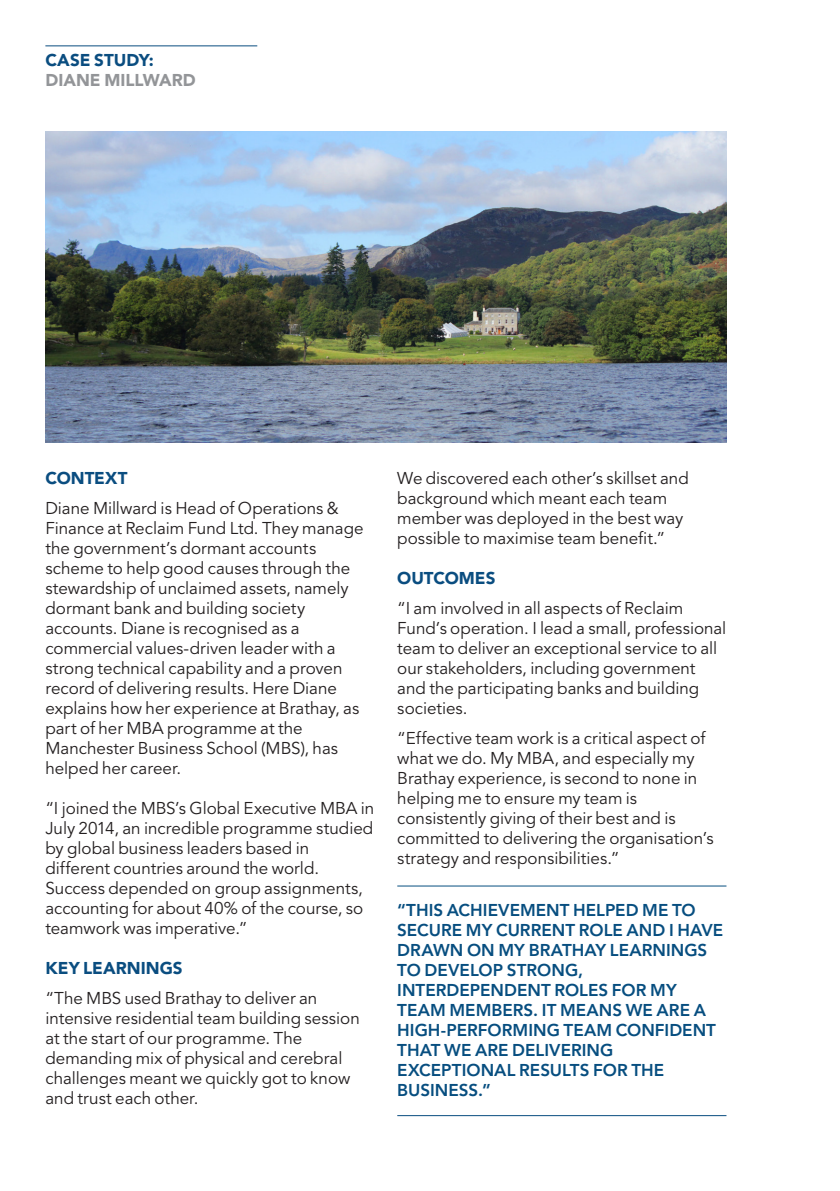
<style>
.page{position:relative;width:840px;height:1191px;background:#fff}
.page>*{position:absolute;margin:0;border:0;box-sizing:border-box;transform-origin:0 0}
.BODY_COPY___FULL_SPA{font:17px/20px "Avenir LT Std";color:#231f20}
.BODY_SUB_HEADING{font:17px/20px "Avenir LT Std";color:#231f20}
.QUOTATION{font:800 17px/20px "Avenir LT Std";color:#074e80}
.BODY_COPY{font:17px/20px "Avenir LT Std";color:#231f20}
.BODY_SUB_HEADING-2{font:900 17px "Avenir LT Std";color:#0a4d80}
.t1{font:900 17px "Avenir LT Std";color:#939598}
.BODY_COPY-2{font:900 17px "Avenir LT Std";letter-spacing:-.005em;color:#0a4d80}
</style>
<div class="page">
<img style="left:45px;top:131px;width:681px;height:312px">
<hr style="left:45px;top:45px;width:212px;height:1px;background:#0a4d80">
<hr style="left:397px;top:885px;width:329px;height:1px;background:#074e80">
<hr style="left:397px;top:1115px;width:329px;height:1px;background:#0a4d80">
<p class="BODY_SUB_HEADING-2" style="left:45px;top:50px;width:110px">CASE STUDY:</p>
<p class="t1" style="left:45px;top:70px;width:152px">DIANE MILLWARD</p>
<p class="BODY_SUB_HEADING-2" style="left:45px;top:468px;width:84px">CONTEXT</p>
<p class="BODY_COPY___FULL_SPA" style="left:45px;top:499px;width:319px">Diane Millward is Head of Operations &amp; Finance at Reclaim Fund Ltd. They manage the government’s dormant accounts scheme to help good causes through the stewardship of unclaimed assets, namely dormant bank and building society accounts. Diane is recognised as a commercial values-driven leader with a strong technical capability and a proven record of delivering results. Here Diane explains how her experience at Brathay, as part of her MBA programme at the Manchester Business School (MBS), has helped her career.</p>
<p class="BODY_COPY___FULL_SPA" style="left:45px;top:799px;width:330px">“I joined the MBS’s Global Executive MBA in July 2014, an incredible programme studied by global business leaders based in different countries around the world.<br>Success depended on group assignments, accounting for about 40% of the course, so teamwork was imperative.”</p>
<p class="BODY_SUB_HEADING-2" style="left:45px;top:958px;width:139px">KEY LEARNINGS</p>
<p class="BODY_SUB_HEADING" style="left:45px;top:989px;width:316px">“The MBS used Brathay to deliver an intensive residential team building session at the start of our programme. The demanding mix of physical and cerebral challenges meant we quickly got to know and trust each other.</p>
<p class="BODY_SUB_HEADING" style="left:397px;top:469px;width:293px">We discovered each other’s skillset and background which meant each team member was deployed in the best way possible to maximise team benefit.”</p>
<p class="BODY_COPY-2" style="left:397px;top:568px;width:100px">OUTCOMES</p>
<p class="BODY_COPY" style="left:397px;top:599px;width:330px">“I am involved in all aspects of Reclaim Fund’s operation. I lead a small, professional team to deliver an exceptional service to all our stakeholders, including government and the participating banks and building societies.</p>
<p class="BODY_COPY___FULL_SPA" style="left:397px;top:729px;width:318px">“Effective team work is a critical aspect of what we do. My MBA, and especially my Brathay experience, is second to none in helping me to ensure my team is consistently giving of their best and is committed to delivering the organisation’s strategy and responsibilities.”</p>
<p class="QUOTATION" style="left:397px;top:900px;width:327px">“THIS ACHIEVEMENT HELPED ME TO<br>SECURE MY CURRENT ROLE AND I HAVE<br>DRAWN ON MY BRATHAY LEARNINGS<br>TO DEVELOP STRONG,<br>INTERDEPENDENT ROLES FOR MY<br>TEAM MEMBERS. IT MEANS WE ARE A<br>HIGH-PERFORMING TEAM CONFIDENT<br>THAT WE ARE DELIVERING<br>EXCEPTIONAL RESULTS FOR THE<br>BUSINESS.”</p>
</div>
